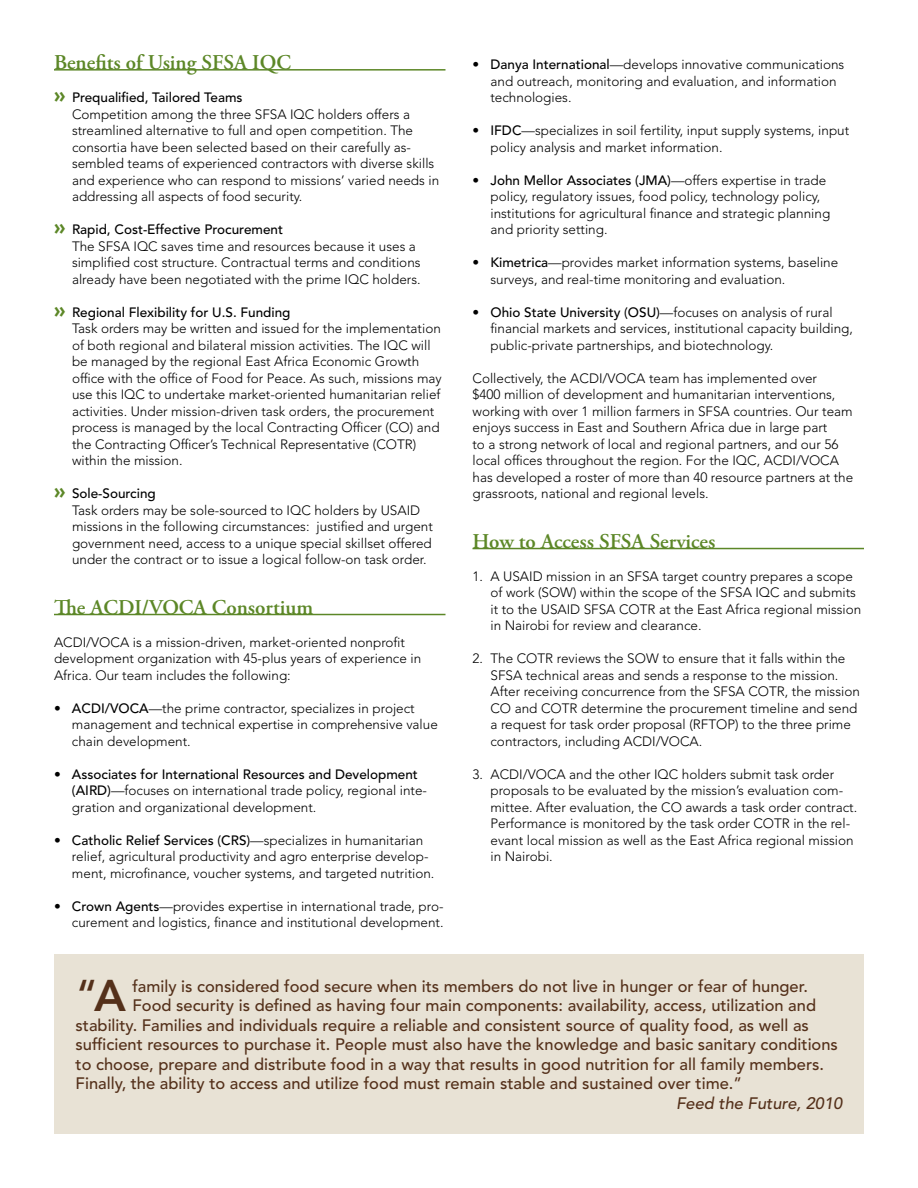
<style>
.page{position:relative;width:918px;height:1188px;background:#fff}
.page>*{position:absolute;margin:0;border:0;box-sizing:border-box;transform-origin:0 0}
.t1{font:500 44.1px "Avenir LT Std";color:#54301a}
.t2{font:600 21px "Adobe Garamond Pro";color:#5c8727}
.t3{font:500 16.5px "Avenir LT Std";color:#54301a}
.t4{font:italic 500 16.5px "Avenir LT Std";color:#54301a}
.t5{font:300 13.5px/16.5px "Avenir LT Std";color:#000}
.s1{font-weight:900;font-size:21px;color:#5c8727}
.s2{font-weight:500}
.s3{font-weight:800}
</style>
<div class="page">
<div style="left:54px;top:954px;width:810px;height:180px;background:#e8e2d5"></div>
<hr style="left:54px;top:69px;width:392px;height:2px;background:#5c8727">
<hr style="left:472px;top:548px;width:392px;height:1px;background:#5c8727">
<hr style="left:54px;top:614px;width:392px;height:1px;background:#5c8727">
<h2 class="t2" style="left:54px;top:50px;width:238px">Benefits of Using SFSA IQC</h2>
<p class="t5" style="left:72px;top:89px;width:369px;text-indent:-18px"><span class="s1">»</span> <span class="s2">Prequalified, Tailored Teams<br></span>Competition among the three SFSA IQC holders offers a streamlined alternative to full and open competition. The consortia have been selected based on their carefully as&shy;sembled teams of experienced contractors with diverse skills and experience who can respond to missions’ varied needs in addressing all aspects of food security.</p>
<p class="t5" style="left:72px;top:221px;width:350px;text-indent:-18px"><span class="s1">»</span> <span class="s2">Rapid, Cost-Effective Procurement<br></span>The SFSA IQC saves time and resources because it uses a simplified cost structure. Contractual terms and conditions already have been negotiated with the prime IQC holders.</p>
<p class="t5" style="left:72px;top:304px;width:371px;text-indent:-18px"><span class="s1">»</span> <span class="s2">Regional Flexibility for U.S. Funding<br></span>Task orders may be written and issued for the implementation of both regional and bilateral mission activities. The IQC will be managed by the regional East Africa Economic Growth office with the office of Food for Peace. As such, missions may use this IQC to undertake market-oriented humanitarian relief activities. Under mission-driven task orders, the procurement process is managed by the local Contracting Officer (CO) and the Contracting Officer’s Technical Representative (COTR) within the mission.</p>
<p class="t5" style="left:72px;top:485px;width:362px;text-indent:-18px"><span class="s1">»</span> <span class="s2">Sole-Sourcing<br></span>Task orders may be sole-sourced to IQC holders by USAID missions in the following circumstances: justified and urgent government need, access to a unique special skillset offered under the contract or to issue a logical follow-on task order.</p>
<h2 class="t2" style="left:54px;top:595px;width:261px">The ACDI/VOCA Consortium</h2>
<p class="t5" style="left:54px;top:634px;width:369px">ACDI/VOCA is a mission-driven, market-oriented nonprofit development organization with 45-plus years of experience in<br>Africa. Our team includes the following:</p>
<p class="t5" style="left:72px;top:700px;width:367px;text-indent:-18px">• <span class="s2">ACDI/VOCA</span>—the prime contractor, specializes in project management and technical expertise in comprehensive value chain development.</p>
<p class="t5" style="left:72px;top:766px;width:357px;text-indent:-18px">• <span class="s2">Associates for International Resources and Development (AIRD)</span>—focuses on international trade policy, regional inte&shy;gration and organizational development.</p>
<p class="t5" style="left:72px;top:832px;width:364px;text-indent:-18px">• <span class="s2">Catholic Relief Services (CRS)</span>—specializes in humanitarian relief, agricultural productivity and agro enterprise develop&shy;ment, microfinance, voucher systems, and targeted nutrition.</p>
<p class="t5" style="left:54px;top:898px;width:391px;text-align:right">• <span class="s2">Crown Agents</span>—provides expertise in international trade, pro&shy;curement and logistics, finance and institutional development.</p>
<p class="t5" style="left:490px;top:57px;width:355px;text-indent:-18px">• <span class="s2">Danya International</span>—develops innovative communications and outreach, monitoring and evaluation, and information technologies.</p>
<p class="t5" style="left:490px;top:123px;width:360px;text-indent:-18px">• <span class="s2">IFDC</span>—specializes in soil fertility, input supply systems, input policy analysis and market information.</p>
<p class="t5" style="left:490px;top:172px;width:341px;text-indent:-18px">• <span class="s2">John Mellor Associates (JMA)</span>—offers expertise in trade policy, regulatory issues, food policy, technology policy, institutions for agricultural finance and strategic planning and priority setting.</p>
<p class="t5" style="left:490px;top:255px;width:349px;text-indent:-18px">• <span class="s2">Kimetrica</span>—provides market information systems, baseline surveys, and real-time monitoring and evaluation.</p>
<p class="t5" style="left:490px;top:304px;width:364px;text-indent:-18px">• <span class="s2">Ohio State University (OSU)</span>—focuses on analysis of rural financial markets and services, institutional capacity building, public-private partnerships, and biotechnology.</p>
<p class="t5" style="left:472px;top:370px;width:382px">Collectively, the ACDI/VOCA team has implemented over<br>$400 million of development and humanitarian interventions, working with over 1 million farmers in SFSA countries. Our team enjoys success in East and Southern Africa due in large part<br>to a strong network of local and regional partners, and our 56 local offices throughout the region. For the IQC, ACDI/VOCA has developed a roster of more than 40 resource partners at the grassroots, national and regional levels.</p>
<h2 class="t2" style="left:472px;top:529px;width:244px">How to Access SFSA Services</h2>
<p class="t5" style="left:490px;top:568px;width:372px;text-indent:-18px">1. A USAID mission in an SFSA target country prepares a scope of work (SOW) within the scope of the SFSA IQC and submits it to the USAID SFSA COTR at the East Africa regional mission in Nairobi for review and clearance.</p>
<p class="t5" style="left:490px;top:651px;width:371px;text-indent:-18px">2. The COTR reviews the SOW to ensure that it falls within the SFSA technical areas and sends a response to the mission.<br>After receiving concurrence from the SFSA COTR, the mission CO and COTR determine the procurement timeline and send a request for task order proposal (RFTOP) to the three prime contractors, including ACDI/VOCA.</p>
<p class="t5" style="left:490px;top:766px;width:368px;text-indent:-18px">3. ACDI/VOCA and the other IQC holders submit task order proposals to be evaluated by the mission’s evaluation com&shy;mittee. After evaluation, the CO awards a task order contract.<br>Performance is monitored by the task order COTR in the rel&shy;evant local mission as well as the East Africa regional mission in Nairobi.</p>
<h1 class="t1" style="left:76px;top:971px;width:52px">“<span class="s3">A</span></h1>
<p class="t3" style="left:132px;top:977px;width:677px">family is considered food secure when its members do not live in hunger or fear of hunger.</p>
<p class="t3" style="left:132px;top:996px;width:685px">Food security is defined as having four main components: availability, access, utilization and</p>
<p class="t3" style="left:76px;top:1016px;width:735px">stability. Families and individuals require a reliable and consistent source of quality food, as well as</p>
<p class="t3" style="left:76px;top:1035px;width:764px">sufficient resources to purchase it. People must also have the knowledge and basic sanitary conditions</p>
<p class="t3" style="left:76px;top:1055px;width:750px">to choose, prepare and distribute food in a way that results in good nutrition for all family members.</p>
<p class="t3" style="left:76px;top:1074px;width:668px">Finally, the ability to access and utilize food must remain stable and sustained over time.”</p>
<p class="t4" style="left:676px;top:1094px;width:168px">Feed the Future, 2010</p>
</div>
